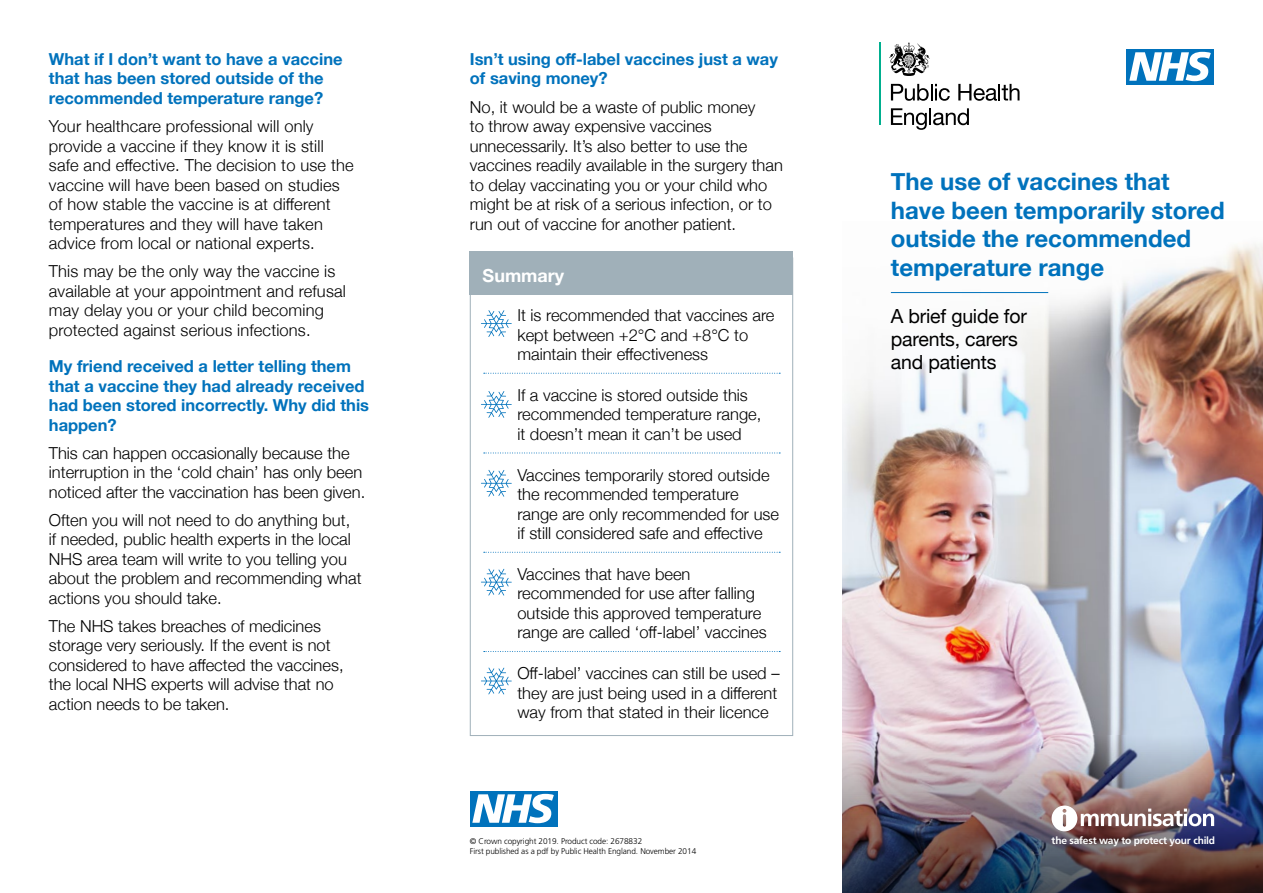
<style>
.page{position:relative;width:1263px;height:893px;background:#fff}
.page>*{position:absolute;margin:0;border:0;box-sizing:border-box;transform-origin:0 0}
.sub-headings{font:700 24px/28.5px "Helvetica Neue";color:#0072bc}
.sub-headings-2{font:19.5px/23px "Helvetica Neue";letter-spacing:-.01em;color:#000}
.bodycopy{font:700 18px "Helvetica Neue";color:#fff}
.bodycopy-2{font:300 16.5px/19.5px "Helvetica Neue";color:#000}
.t1{font:700 16.5px/19.5px "Helvetica Neue";color:#0072bc}
.t2{font:700 10.2px "Frutiger";letter-spacing:-.02em;color:#fff}
.t3{font:300 8.25px "Frutiger";letter-spacing:-.01em;color:#000}
</style>
<div class="page">
<img style="left:842px;top:244px;width:421px;height:492px">
<img style="left:842px;top:736px;width:421px;height:157px">
<svg style="left:1051px;top:805px;width:163px;height:26px"></svg>
<hr style="left:879px;top:43px;width:2px;height:82px;background:#00af8f">
<svg style="left:891px;top:84px;width:59px;height:17px"></svg>
<svg style="left:958px;top:84px;width:61px;height:17px"></svg>
<svg style="left:891px;top:108px;width:78px;height:22px"></svg>
<svg style="left:889px;top:43px;width:41px;height:33px"></svg>
<svg style="left:484px;top:373px;width:296px;height:1px"></svg>
<svg style="left:484px;top:453px;width:296px;height:1px"></svg>
<svg style="left:484px;top:552px;width:296px;height:1px"></svg>
<svg style="left:484px;top:651px;width:296px;height:1px"></svg>
<div style="left:470px;top:252px;width:323px;height:43px;background:#a0b0b9"></div>
<svg style="left:481px;top:310px;width:31px;height:27px"></svg>
<svg style="left:481px;top:470px;width:31px;height:27px"></svg>
<svg style="left:481px;top:391px;width:31px;height:27px"></svg>
<svg style="left:481px;top:569px;width:31px;height:26px"></svg>
<svg style="left:481px;top:668px;width:31px;height:26px"></svg>
<div style="left:1127px;top:49px;width:87px;height:35px;background:#0072bc"></div>
<svg style="left:1129px;top:52px;width:82px;height:29px"></svg>
<hr style="left:891px;top:292px;width:157px;height:1px;background:#0072bc">
<div style="left:470px;top:791px;width:87px;height:35px;background:#0072bc"></div>
<svg style="left:472px;top:794px;width:82px;height:29px"></svg>
<p class="t1" style="left:49px;top:50px;width:295px">What if I don’t want to have a vaccine that has been stored outside of the recommended temperature range?</p>
<p class="bodycopy-2" style="left:49px;top:115px;width:306px">Your healthcare professional will only provide a vaccine if they know it is still safe and effective. The decision to use the vaccine will have been based on studies of how stable the vaccine is at different temperatures and they will have taken advice from local or national experts.</p>
<p class="bodycopy-2" style="left:49px;top:260px;width:298px">This may be the only way the vaccine is available at your appointment and refusal may delay you or your child becoming protected against serious infections.</p>
<p class="t1" style="left:49px;top:357px;width:322px">My friend received a letter telling them that a vaccine they had already received had been stored incorrectly. Why did this happen?</p>
<p class="bodycopy-2" style="left:49px;top:442px;width:318px">This can happen occasionally because the interruption in the ‘cold chain’ has only been noticed after the vaccination has been given.</p>
<p class="bodycopy-2" style="left:49px;top:509px;width:314px">Often you will not need to do anything but, if needed, public health experts in the local NHS area team will write to you telling you about the problem and recommending what actions you should take.</p>
<p class="bodycopy-2" style="left:49px;top:615px;width:296px">The NHS takes breaches of medicines storage very seriously. If the event is not considered to have affected the vaccines, the local NHS experts will advise that no action needs to be taken.</p>
<p class="t1" style="left:470px;top:50px;width:310px">Isn’t using off-label vaccines just a way of saving money?</p>
<p class="bodycopy-2" style="left:470px;top:96px;width:314px">No, it would be a waste of public money<br>to throw away expensive vaccines unnecessarily. It’s also better to use the vaccines readily available in the surgery than to delay vaccinating you or your child who might be at risk of a serious infection, or to run out of vaccine for another patient.</p>
<p class="bodycopy" style="left:483px;top:261px;width:83px">Summary</p>
<p class="bodycopy-2" style="left:517px;top:304px;width:259px">It is recommended that vaccines are kept between +2°C and +8°C to maintain their effectiveness</p>
<p class="bodycopy-2" style="left:517px;top:384px;width:245px">If a vaccine is stored outside this recommended temperature range, it doesn’t mean it can’t be used</p>
<p class="bodycopy-2" style="left:517px;top:464px;width:263px">Vaccines temporarily stored outside the recommended temperature range are only recommended for use if still considered safe and effective</p>
<p class="bodycopy-2" style="left:517px;top:563px;width:251px">Vaccines that have been recommended for use after falling outside this approved temperature range are called ‘off-label’ vaccines</p>
<p class="bodycopy-2" style="left:517px;top:662px;width:264px">Off-label’ vaccines can still be used – they are just being used in a different way from that stated in their licence</p>
<p class="sub-headings" style="left:891px;top:168px;width:335px">The use of vaccines that have been temporarily stored outside the recommended temperature range</p>
<p class="sub-headings-2" style="left:891px;top:306px;width:138px">A brief guide for parents, carers and patients</p>
<p class="t3" style="left:470px;top:836px;width:174px">© Crown copyright 2019. Product code: 2678832</p>
<p class="t2" style="left:1051px;top:834px;width:165px">the safest way to protect your child</p>
<p class="t3" style="left:470px;top:847px;width:228px">First published as a pdf by Public Health England. November 2014</p>
</div>
